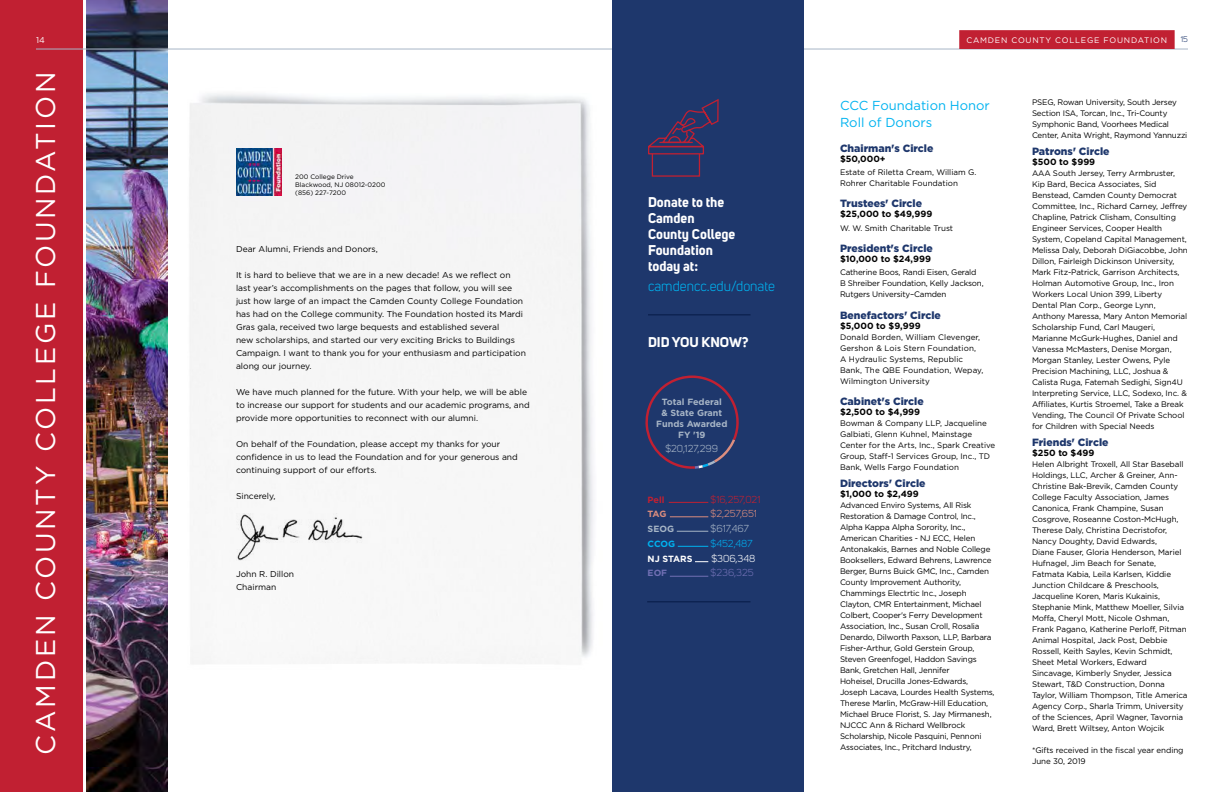
<style>
.page{position:relative;width:1224px;height:792px;background:#fff}
.page>*{position:absolute;margin:0;border:0;box-sizing:border-box;transform-origin:0 0}
.t1{font:27.2px "Gotham";letter-spacing:.1em;color:#fff}
.t2{font:700 14px/16px "Uni Sans";color:#fff}
.t3{font:14px "Uni Sans";color:#00b3f0}
.t4{font:13px/17px "Gotham";color:#00b3f0}
.t5{font:900 10.5px "Gotham";color:#1e376c}
.t6{font:10px "Uni Sans";color:#a7b5c6}
.t7{font:10px "Uni Sans";color:#c12032}
.t8{font:10px "Uni Sans";color:#dc8e7f}
.t9{font:10px "Uni Sans";color:#00aeef}
.t10{font:10px "Uni Sans";color:#fff}
.t11{font:10px "Uni Sans";color:#7170b4}
.t12{font:700 9px "Gotham";color:#000}
.t13{font:700 9px/11px "Gotham";color:#a7b5c6;text-align:center}
.t14{font:700 9px "Gotham";color:#fff}
.t15{font:700 9px "Gotham";color:#c12032}
.t16{font:700 9px "Gotham";color:#00b3f0}
.t17{font:700 9px "Gotham";color:#db8d7e}
.t18{font:700 9px "Gotham";color:#7170b4}
.t19{font:8.5px/13px "Gotham";color:#000}
.t20{font:8.5px "Gotham";color:#fff}
.t21{font:8px/11px "Gotham";letter-spacing:-.01em;color:#000}
.t22{font:8px/11px "Gotham";letter-spacing:.01em;color:#000}
.t23{font:8px "Gotham";letter-spacing:.1em;color:#fff}
.t24{font:8px "Uni Sans";color:#1e376c}
.t25{font:6.5px/7.8px "Gotham";color:#000}
</style>
<div class="page">
<img style="left:86px;top:0;width:81px;height:792px">
<div style="left:0;top:0;width:86px;height:792px;background:#c12032"></div>
<hr style="left:83px;top:0;width:3px;height:792px;background:#fff">
<hr style="left:36px;top:49px;width:1152px;height:1px;background:#a7b5c6">
<div style="left:612px;top:0;width:192px;height:792px;background:#1e376c"></div>
<div style="left:959px;top:30px;width:216px;height:19px;background:#c12032"></div>
<div style="left:189px;top:93px;width:405px;height:571px;background:#f6f6f6"></div>
<img style="left:236px;top:513px;width:127px;height:48px">
<div style="left:652px;top:153px;width:48px;height:24px;border:1px solid #c12032"></div>
<svg style="left:648px;top:99px;width:71px;height:56px"></svg>
<hr style="left:648px;top:314px;width:103px;height:1px;background:#061b46">
<svg style="left:645px;top:375px;width:94px;height:94px"></svg>
<hr style="left:669px;top:502px;width:39px;height:1px;background:#c12032">
<hr style="left:670px;top:517px;width:38px;height:1px;background:#db8d7e">
<hr style="left:677px;top:531px;width:31px;height:1px;background:#a7b5c6">
<hr style="left:678px;top:546px;width:30px;height:1px;background:#00b3f0">
<svg style="left:695px;top:561px;width:13px;height:1px"></svg>
<hr style="left:670px;top:576px;width:38px;height:1px;background:#7170b4">
<hr style="left:647px;top:601px;width:104px;height:1px;background:#061b46">
<img style="left:237px;top:149px;width:45px;height:47px">
<p class="t20" style="left:36px;top:35px;width:10px">14</p>
<p class="t23" style="left:966px;top:35px;width:202px">CAMDEN COUNTY COLLEGE FOUNDATION</p>
<p class="t24" style="left:1181px;top:35px;width:9px">15</p>
<h1 class="t1" style="left:30px;top:755px;width:684px;rotate:-90deg">CAMDEN COUNTY COLLEGE FOUNDATION</h1>
<p class="t25" style="left:295px;top:173px;width:92px">200 College Drive<br>Blackwood, NJ 08012-0200 (856) 227-7200</p>
<p class="t19" style="left:236px;top:242px;width:143px">Dear Alumni, Friends and Donors,</p>
<p class="t19" style="left:236px;top:268px;width:291px">It is hard to believe that we are in a new decade! As we reflect on last year’s accomplishments on the pages that follow, you will see just how large of an impact the Camden County College Foundation has had on the College community. The Foundation hosted its Mardi Gras gala, received two large bequests and established several<br>new scholarships, and started our very exciting Bricks to Buildings Campaign. I want to thank you for your enthusiasm and participation along our journey.</p>
<p class="t19" style="left:236px;top:385px;width:295px">We have much planned for the future. With your help, we will be able to increase our support for students and our academic programs, and provide more opportunities to reconnect with our alumni.</p>
<p class="t19" style="left:236px;top:437px;width:283px">On behalf of the Foundation, please accept my thanks for your confidence in us to lead the Foundation and for your generous and continuing support of our efforts.</p>
<p class="t19" style="left:236px;top:489px;width:41px">Sincerely,</p>
<p class="t19" style="left:236px;top:567px;width:60px">John R. Dillon<br>Chairman</p>
<h2 class="t2" style="left:648px;top:194px;width:89px">Donate to the<br>Camden<br>County College<br>Foundation today at:</h2>
<h2 class="t3" style="left:648px;top:278px;width:129px">camdencc.edu/donate</h2>
<h2 class="t2" style="left:648px;top:334px;width:102px">DID YOU KNOW?</h2>
<p class="t13" style="left:656px;top:396px;width:73px">Total Federal<br>&amp; State Grant<br>Funds Awarded<br>FY '19</p>
<p class="t6" style="left:665px;top:442px;width:54px">$20,127,299</p>
<p class="t15" style="left:648px;top:494px;width:18px">Pell</p>
<p class="t7" style="left:711px;top:494px;width:51px">$16,257,021</p>
<p class="t17" style="left:648px;top:509px;width:20px">TAG</p>
<p class="t8" style="left:711px;top:508px;width:48px">$2,257,651</p>
<p class="t13" style="left:648px;top:523px;width:28px">SEOG</p>
<p class="t6" style="left:711px;top:523px;width:40px">$617,467</p>
<p class="t16" style="left:648px;top:539px;width:29px">CCOG</p>
<p class="t9" style="left:711px;top:538px;width:43px">$452,487</p>
<p class="t14" style="left:648px;top:553px;width:46px">NJ STARS</p>
<p class="t10" style="left:711px;top:552px;width:45px">$306,348</p>
<p class="t18" style="left:648px;top:568px;width:21px">EOF</p>
<p class="t11" style="left:711px;top:567px;width:45px">$236,325</p>
<h3 class="t4" style="left:840px;top:96px;width:151px">CCC Foundation Honor<br>Roll of Donors</h3>
<h3 class="t5" style="left:840px;top:142px;width:95px">Chairman's Circle</h3>
<p class="t12" style="left:840px;top:153px;width:47px">$50,000+</p>
<p class="t21" style="left:840px;top:166px;width:138px">Estate of Riletta Cream, William G.<br>Rohrer Charitable Foundation</p>
<h3 class="t5" style="left:840px;top:198px;width:84px">Trustees' Circle</h3>
<p class="t12" style="left:840px;top:209px;width:94px">$25,000 to $49,999</p>
<p class="t21" style="left:840px;top:222px;width:115px">W. W. Smith Charitable Trust</p>
<h3 class="t5" style="left:840px;top:242px;width:94px">President's Circle</h3>
<p class="t12" style="left:840px;top:254px;width:93px">$10,000 to $24,999</p>
<p class="t21" style="left:840px;top:267px;width:145px">Catherine Boos, Randi Eisen, Gerald<br>B Shreiber Foundation, Kelly Jackson,<br>Rutgers University–Camden</p>
<h3 class="t5" style="left:840px;top:309px;width:102px">Benefactors' Circle</h3>
<p class="t12" style="left:840px;top:320px;width:82px">$5,000 to $9,999</p>
<p class="t22" style="left:840px;top:331px;width:145px">Donald Borden, William Clevenger,<br>Gershon &amp; Lois Stern Foundation,<br>A Hydraulic Systems, Republic<br>Bank, The QBE Foundation, Wepay,<br>Wilmington University</p>
<h3 class="t5" style="left:840px;top:395px;width:85px">Cabinet's Circle</h3>
<p class="t12" style="left:840px;top:407px;width:82px">$2,500 to $4,999</p>
<p class="t21" style="left:840px;top:418px;width:157px">Bowman &amp; Company LLP, Jacqueline Galbiati, Glenn Kuhnel, Mainstage Center for the Arts, Inc., Spark Creative Group, Staff-1 Services Group, Inc., TD Bank, Wells Fargo Foundation</p>
<h3 class="t5" style="left:840px;top:477px;width:87px">Directors' Circle</h3>
<p class="t12" style="left:840px;top:489px;width:80px">$1,000 to $2,499</p>
<p class="t21" style="left:840px;top:500px;width:156px">Advanced Enviro Systems, All Risk Restoration &amp; Damage Control, Inc., Alpha Kappa Alpha Sorority, Inc., American Charities - NJ ECC, Helen Antonakakis, Barnes and Noble College Booksellers, Edward Behrens, Lawrence Berger, Burns Buick GMC, Inc., Camden County Improvement Authority, Chammings Electrtic Inc., Joseph Clayton, CMR Entertainment, Michael Colbert, Cooper's Ferry Development Association, Inc., Susan Croll, Rosalia Denardo, Dilworth Paxson, LLP, Barbara Fisher-Arthur, Gold Gerstein Group, Steven Greenfogel, Haddon Savings Bank, Gretchen Hall, Jennifer<br>Hoheisel, Drucilla Jones-Edwards, Joseph Lacava, Lourdes Health Systems, Therese Marlin, McGraw-Hill Education, Michael Bruce Florist, S. Jay Mirmanesh, NJCCC Ann &amp; Richard Wellbrock Scholarship, Nicole Pasquini, Pennoni Associates, Inc., Pritchard Industry,</p>
<p class="t21" style="left:1032px;top:97px;width:157px">PSEG, Rowan University, South Jersey Section ISA, Torcan, Inc., Tri-County Symphonic Band, Voorhees Medical Center, Anita Wright, Raymond Yannuzzi</p>
<h3 class="t5" style="left:1032px;top:146px;width:79px">Patrons' Circle</h3>
<p class="t12" style="left:1032px;top:157px;width:65px">$500 to $999</p>
<p class="t21" style="left:1032px;top:168px;width:157px">AAA South Jersey, Terry Armbruster, Kip Bard, Becica Associates, Sid Benstead, Camden County Democrat Committee, Inc., Richard Carney, Jeffrey Chapline, Patrick Clisham, Consulting Engineer Services, Cooper Health System, Copeland Capital Management, Melissa Daly, Deborah DiGiacobbe, John Dillon, Fairleigh Dickinson University, Mark Fitz-Patrick, Garrison Architects, Holman Automotive Group, Inc., Iron Workers Local Union 399, Liberty Dental Plan Corp., George Lynn, Anthony Maressa, Mary Anton Memorial Scholarship Fund, Carl Maugeri, Marianne McGurk-Hughes, Daniel and Vanessa McMasters, Denise Morgan, Morgan Stanley, Lester Owens, Pyle Precision Machining, LLC, Joshua &amp; Calista Ruga, Fatemah Sedighi, Sign4U Interpreting Service, LLC, Sodexo, Inc. &amp; Affiliates, Kurtis Stroemel, Take a Break Vending, The Council Of Private School for Children with Special Needs</p>
<h3 class="t5" style="left:1032px;top:437px;width:78px">Friends' Circle</h3>
<p class="t12" style="left:1032px;top:448px;width:64px">$250 to $499</p>
<p class="t21" style="left:1032px;top:459px;width:157px">Helen Albright Troxell, All Star Baseball Holdings, LLC, Archer &amp; Greiner, Ann-Christine Bak-Brevik, Camden County College Faculty Association, James Canonica, Frank Champine, Susan Cosgrove, Roseanne Coston-McHugh, Therese Daly, Christina Decristofor, Nancy Doughty, David Edwards,<br>Diane Fauser, Gloria Henderson, Mariel Hufnagel, Jim Beach for Senate, Fatmata Kabia, Leila Karlsen, Kiddie Junction Childcare &amp; Preschools, Jacqueline Koren, Maris Kukainis, Stephanie Mink, Matthew Moeller, Silvia Moffa, Cheryl Mott, Nicole Oshman, Frank Pagano, Katherine Perloff, Pitman Animal Hospital, Jack Post, Debbie Rossell, Keith Sayles, Kevin Schmidt, Sheet Metal Workers, Edward Sincavage, Kimberly Snyder, Jessica Stewart, T&amp;D Construction, Donna Taylor, William Thompson, Title America Agency Corp., Sharla Trimm, University of the Sciences, April Wagner, Tavornia Ward, Brett Wiltsey, Anton Wojcik</p>
<p class="t21" style="left:1032px;top:745px;width:153px">*Gifts received in the fiscal year ending<br>June 30, 2019</p>
</div>
